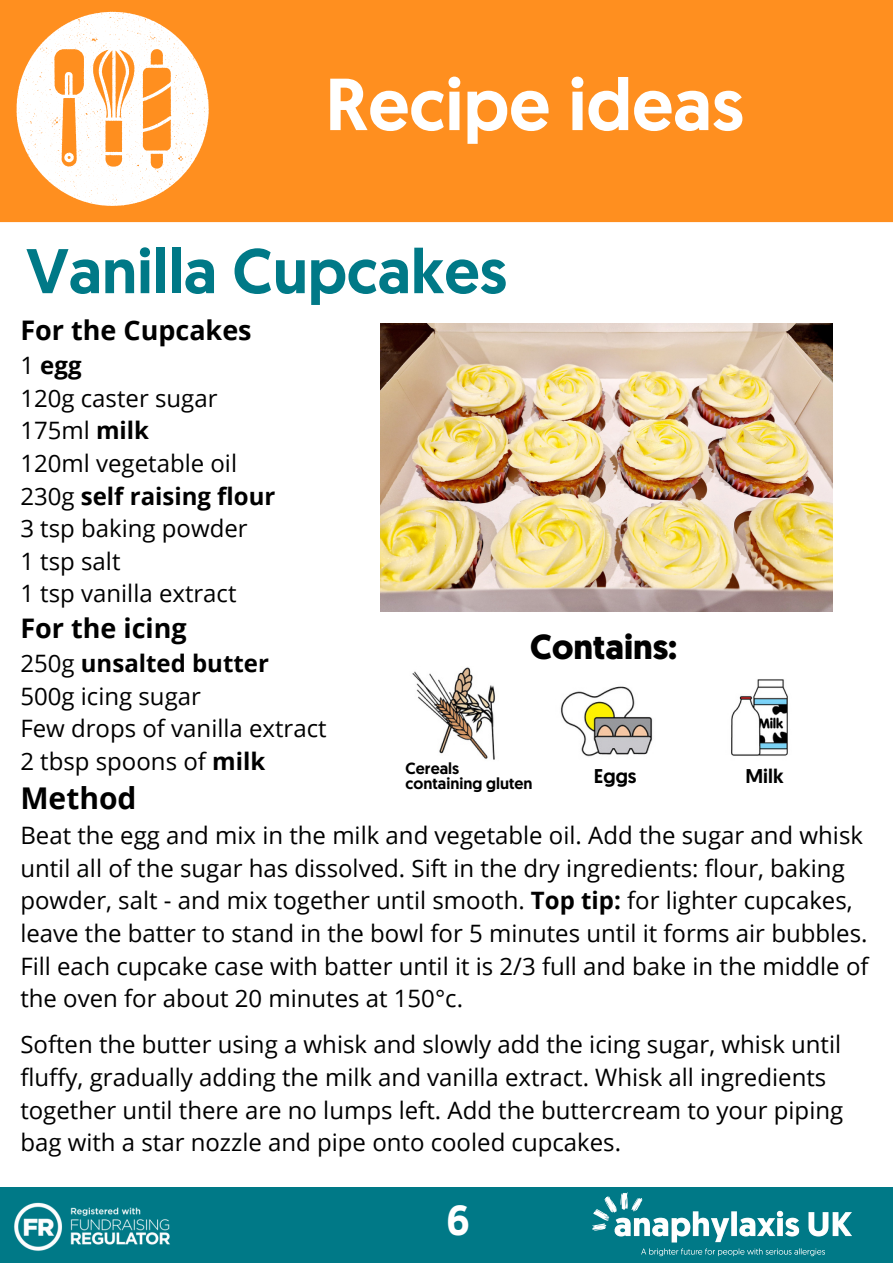
<style>
.page{position:relative;width:893px;height:1264px;background:#fff}
.page>*{position:absolute;margin:0;border:0;box-sizing:border-box;transform-origin:0 0}
.t1{font:500 73.5px "Geomanist";color:#fff}
.t2{font:500 63px "Geomanist";color:#007987}
.t3{font:500 42px "Geomanist";color:#fff}
.t4{font:700 34.8px "Geomanist";color:#000}
.t5{font:700 30px "Open Sans";color:#000}
.t6{font:700 27px "Open Sans";color:#000}
.t7{font:24px/32.5px "Open Sans";color:#000}
.t8{font:700 24px "Open Sans";color:#000}
.t9{font:500 19.8px "Geomanist";color:#000}
.t10{font:500 16.2px "Geomanist";color:#000}
.s1{font-weight:400}
.s2{font-weight:700}
</style>
<div class="page">
<div style="left:0;top:1186px;width:892px;height:76px;background:#007987"></div>
<img style="left:0;top:1186px;width:184px;height:65px">
<div style="left:0;top:0;width:892px;height:222px;background:#ff8f1f"></div>
<svg style="left:16px;top:12px;width:193px;height:194px"></svg>
<img style="left:381px;top:324px;width:451px;height:288px">
<img style="left:412px;top:667px;width:83px;height:93px">
<img style="left:560px;top:686px;width:93px;height:71px">
<img style="left:731px;top:679px;width:57px;height:77px">
<img style="left:592px;top:1192px;width:260px;height:65px">
<p class="t1" style="left:325px;top:75px;width:420px">Recipe ideas</p>
<p class="t2" style="left:26px;top:246px;width:482px">Vanilla Cupcakes</p>
<p class="t6" style="left:20px;top:311px;width:233px">For the Cupcakes</p>
<p class="t8" style="left:20px;top:348px;width:63px"><span class="s1">1</span> egg</p>
<p class="t7" style="left:20px;top:381px;width:198px">120g caster sugar</p>
<p class="t7" style="left:20px;top:414px;width:130px">175ml <span class="s2">milk</span></p>
<p class="t7" style="left:20px;top:446px;width:218px">120ml vegetable oil</p>
<p class="t8" style="left:20px;top:479px;width:256px"><span class="s1">230g</span> self raising flour</p>
<p class="t7" style="left:20px;top:511px;width:229px">3 tsp baking powder</p>
<p class="t7" style="left:20px;top:544px;width:102px">1 tsp salt</p>
<p class="t7" style="left:20px;top:577px;width:218px">1 tsp vanilla extract</p>
<p class="t6" style="left:20px;top:609px;width:168px">For the icing</p>
<p class="t8" style="left:20px;top:646px;width:250px"><span class="s1">250g</span> unsalted butter</p>
<p class="t7" style="left:20px;top:679px;width:182px">500g icing sugar</p>
<p class="t7" style="left:20px;top:711px;width:308px">Few drops of vanilla extract</p>
<p class="t7" style="left:20px;top:744px;width:246px">2 tbsp spoons of <span class="s2">milk</span></p>
<p class="t5" style="left:20px;top:777px;width:118px">Method</p>
<p class="t7" style="left:20px;top:818px;width:849px">Beat the egg and mix in the milk and vegetable oil. Add the sugar and whisk until all of the sugar has dissolved. Sift in the dry ingredients: flour, baking powder, salt - and mix together until smooth. <span class="s2">Top tip:</span> for lighter cupcakes, leave the batter to stand in the bowl for 5 minutes until it forms air bubbles.<br>Fill each cupcake case with batter until it is 2/3 full and bake in the middle of the oven for about 20 minutes at 150°c.</p>
<p class="t4" style="left:530px;top:633px;width:149px">Contains:</p>
<p class="t10" style="left:405px;top:762px;width:55px">Cereals</p>
<p class="t10" style="left:405px;top:776px;width:128px">containing gluten</p>
<p class="t9" style="left:594px;top:768px;width:44px">Eggs</p>
<p class="t9" style="left:745px;top:768px;width:40px">Milk</p>
<p class="t7" style="left:20px;top:1027px;width:824px">Soften the butter using a whisk and slowly add the icing sugar, whisk until fluffy, gradually adding the milk and vanilla extract. Whisk all ingredients together until there are no lumps left. Add the buttercream to your piping bag with a star nozzle and pipe onto cooled cupcakes.</p>
<p class="t3" style="left:446px;top:1203px;width:25px">6</p>
</div>
